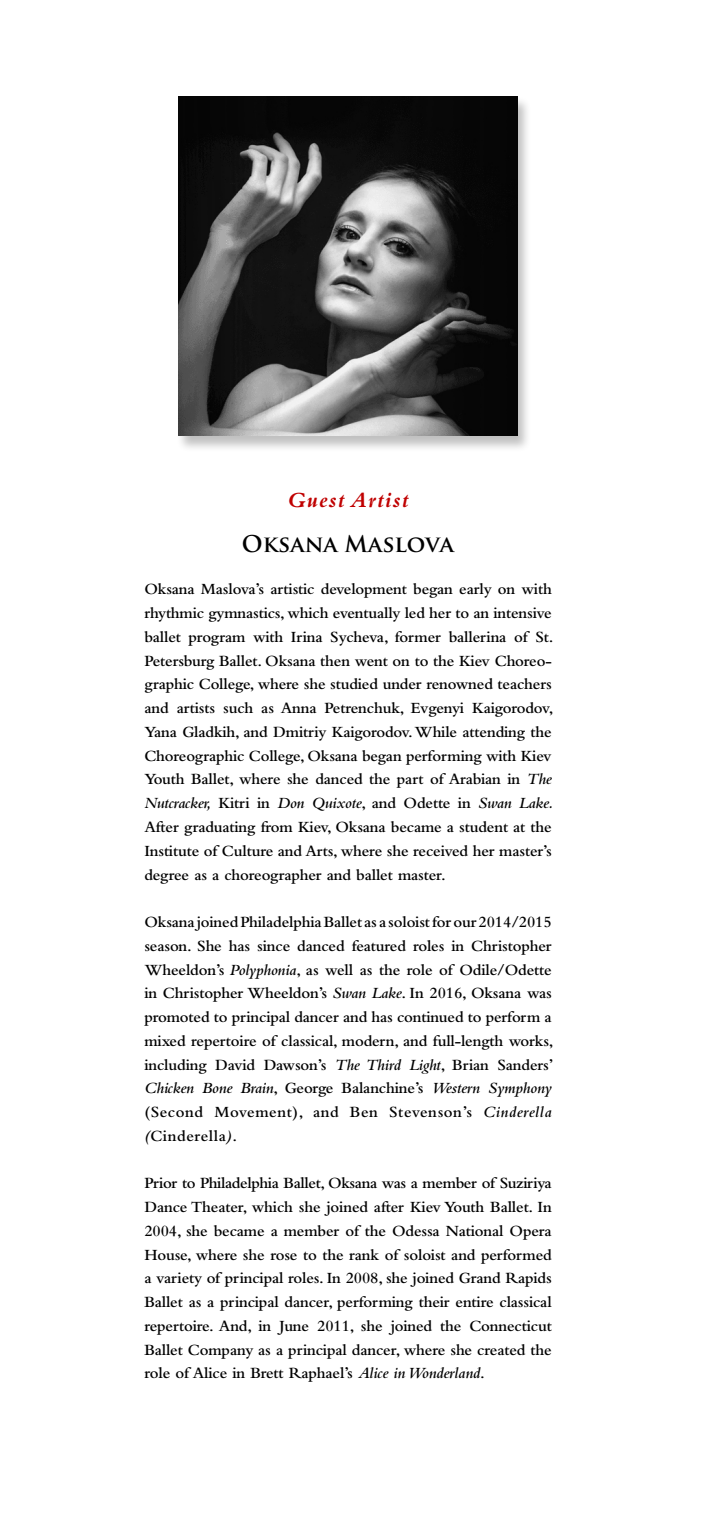
<style>
.page{position:relative;width:704px;height:1523px;background:#fff}
.page>*{position:absolute;margin:0;border:0;box-sizing:border-box;transform-origin:0 0}
.t1{font:700 22.5px "Trajan Pro";color:#000}
.t2{font:22.5px "Bembo Bold Italic Os F";letter-spacing:.05em;color:#c00000}
.t3{font:600 16.25px/23.8px "Bembo";letter-spacing:-.01em;color:#000;text-align:justify}
.s1{font-style:italic}
</style>
<div class="page">
<div style="left:175px;top:97px;width:356px;height:355px;background:#000;opacity:.25"></div>
<img style="left:178px;top:97px;width:339px;height:338px">
<p class="t2" style="left:287px;top:487px;width:122px">Guest Artist</p>
<p class="t1" style="left:242px;top:530px;width:213px">Oksana Maslova</p>
<p class="t3" style="left:144px;top:577px;width:410px">Oksana Maslova’s artistic development began early on with rhythmic gymnastics, which eventually led her to an intensive ballet program with Irina Sycheva, former ballerina of St.<br>Petersburg Ballet. Oksana then went on to the Kiev Choreo&shy;graphic College, where she studied under renowned teachers and artists such as Anna Petrenchuk, Evgenyi Kaigorodov, Yana Gladkih, and Dmitriy Kaigorodov. While attending the Choreographic College, Oksana began performing with Kiev Youth Ballet, where she danced the part of Arabian in <span class="s1">The Nutcracker,</span> Kitri in <span class="s1">Don Quixote</span>, and Odette in <span class="s1">Swan Lake.<br></span>After graduating from Kiev, Oksana became a student at the Institute of Culture and Arts, where she received her master’s degree as a choreographer and ballet master.</p>
<p class="t3" style="left:144px;top:910px;width:410px">Oksana joined Philadelphia Ballet as a soloist for our 2014/2015 season. She has since danced featured roles in Christopher Wheeldon’s <span class="s1">Polyphonia</span>, as well as the role of Odile/Odette in Christopher Wheeldon’s <span class="s1">Swan Lake</span>. In 2016, Oksana was promoted to principal dancer and has continued to perform a mixed repertoire of classical, modern, and full-length works, including David Dawson’s <span class="s1">The Third Light</span>, Brian Sanders’ <span class="s1">Chicken Bone Brain</span>, George Balanchine’s <span class="s1">Western Symphony </span>(Second Movement), and Ben Stevenson’s <span class="s1">Cinderella (</span>Cinderella<span class="s1">)</span>.</p>
<p class="t3" style="left:144px;top:1171px;width:408px">Prior to Philadelphia Ballet, Oksana was a member of Suziriya Dance Theater, which she joined after Kiev Youth Ballet. In 2004, she became a member of the Odessa National Opera House, where she rose to the rank of soloist and performed a variety of principal roles. In 2008, she joined Grand Rapids Ballet as a principal dancer, performing their entire classical repertoire. And, in June 2011, she joined the Connecticut Ballet Company as a principal dancer, where she created the role of Alice in Brett Raphael’s <span class="s1">Alice in Wonderland</span>.</p>
</div>
